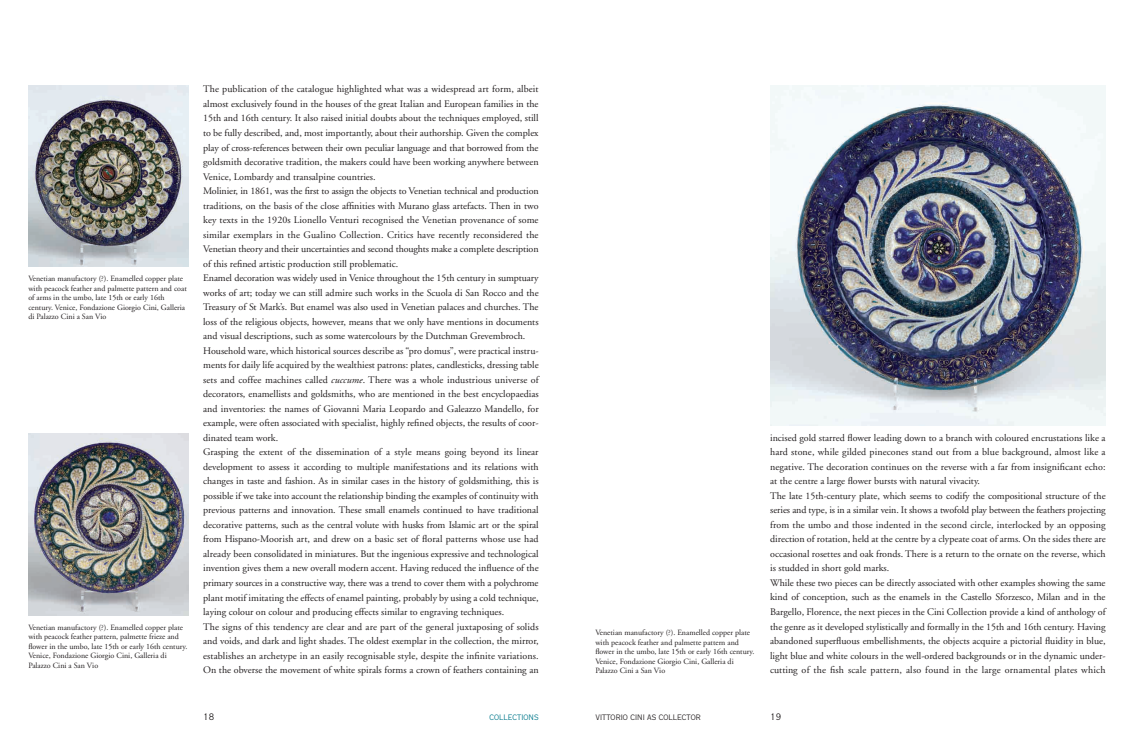
<style>
.page{position:relative;width:1134px;height:752px;background:#fff}
.page>*{position:absolute;margin:0;border:0;box-sizing:border-box;transform-origin:0 0}
.t1{font:10px/14.5px "Adobe Garamond";color:#231f20}
.t2{font:9px "Copperplate Gothic Std 29 AB";color:#231f20}
.t3{font:8px/9.5px "Adobe Garamond";color:#231f20}
.t4{font:7.5px "Copperplate Gothic Std 29 AB";letter-spacing:.01em;color:#231f20}
.t5{font:7.5px "Copperplate Gothic Std 29 AB";letter-spacing:.01em;color:#00788b}
.s1{font-style:italic}
</style>
<div class="page">
<img style="left:28px;top:433px;width:161px;height:181px">
<img style="left:28px;top:85px;width:161px;height:181px">
<img style="left:770px;top:85px;width:336px;height:340px">
<p class="t1" style="left:203px;top:82px;width:337px">The publication of the catalogue highlighted what was a widespread art form, albeit almost exclusively found in the houses of the great Italian and European families in the 15th and 16th century. It also raised initial doubts about the techniques employed, still to be fully described, and, most importantly, about their authorship. Given the complex play of cross-references between their own peculiar language and that borrowed from the goldsmith decorative tradition, the makers could have been working anywhere between Venice, Lombardy and transalpine countries.<br>Molinier, in 1861, was the first to assign the objects to Venetian technical and production traditions, on the basis of the close affinities with Murano glass artefacts. Then in two key texts in the 1920s Lionello Venturi recognised the Venetian provenance of some similar exemplars in the Gualino Collection. Critics have recently reconsidered the Venetian theory and their uncertainties and second thoughts make a complete description of this refined artistic production still problematic.<br>Enamel decoration was widely used in Venice throughout the 15th century in sumptuary works of art; today we can still admire such works in the Scuola di San Rocco and the Treasury of St Mark’s. But enamel was also used in Venetian palaces and churches. The loss of the religious objects, however, means that we only have mentions in documents and visual descriptions, such as some watercolours by the Dutchman Grevembroch.<br>Household ware, which historical sources describe as “pro domus”, were practical instru&shy;ments for daily life acquired by the wealthiest patrons: plates, candlesticks, dressing table sets and coffee machines called <span class="s1">cuccume</span>. There was a whole industrious universe of decorators, enamellists and goldsmiths, who are mentioned in the best encyclopaedias and inventories: the names of Giovanni Maria Leopardo and Galeazzo Mandello, for example, were often associated with specialist, highly refined objects, the results of coor&shy;dinated team work.<br>Grasping the extent of the dissemination of a style means going beyond its linear development to assess it according to multiple manifestations and its relations with changes in taste and fashion. As in similar cases in the history of goldsmithing, this is possible if we take into account the relationship binding the examples of continuity with previous patterns and innovation. These small enamels continued to have traditional decorative patterns, such as the central volute with husks from Islamic art or the spiral from Hispano-Moorish art, and drew on a basic set of floral patterns whose use had already been consolidated in miniatures. But the ingenious expressive and technological invention gives them a new overall modern accent. Having reduced the influence of the primary sources in a constructive way, there was a trend to cover them with a polychrome plant motif imitating the effects of enamel painting, probably by using a cold technique, laying colour on colour and producing effects similar to engraving techniques.<br>The signs of this tendency are clear and are part of the general juxtaposing of solids and voids, and dark and light shades. The oldest exemplar in the collection, the mirror, establishes an archetype in an easily recognisable style, despite the infinite variations.<br>On the obverse the movement of white spirals forms a crown of feathers containing an</p>
<p class="t5" style="left:489px;top:712px;width:51px">COLLECTIONS</p>
<p class="t4" style="left:595px;top:712px;width:107px">VITTORIO CINI AS COLLECTOR</p>
<p class="t3" style="left:28px;top:274px;width:160px">Venetian manufactory (?). Enamelled copper plate with peacock feather and palmette pattern and coat of arms in the umbo, late 15th or early 16th century. Venice, Fondazione Giorgio Cini, Galleria di Palazzo Cini a San Vio</p>
<p class="t1" style="left:770px;top:430px;width:337px">incised gold starred flower leading down to a branch with coloured encrustations like a hard stone, while gilded pinecones stand out from a blue background, almost like a negative. The decoration continues on the reverse with a far from insignificant echo: at the centre a large flower bursts with natural vivacity.<br>The late 15th-century plate, which seems to codify the compositional structure of the series and type, is in a similar vein. It shows a twofold play between the feathers projecting from the umbo and those indented in the second circle, interlocked by an opposing direction of rotation, held at the centre by a clypeate coat of arms. On the sides there are occasional rosettes and oak fronds. There is a return to the ornate on the reverse, which is studded in short gold marks.<br>While these two pieces can be directly associated with other examples showing the same kind of conception, such as the enamels in the Castello Sforzesco, Milan and in the Bargello, Florence, the next pieces in the Cini Collection provide a kind of anthology of the genre as it developed stylistically and formally in the 15th and 16th century. Having abandoned superfluous embellishments, the objects acquire a pictorial fluidity in blue, light blue and white colours in the well-ordered backgrounds or in the dynamic under&shy;cutting of the fish scale pattern, also found in the large ornamental plates which</p>
<p class="t3" style="left:28px;top:622px;width:161px">Venetian manufactory (?). Enamelled copper plate with peacock feather pattern, palmette frieze and flower in the umbo, late 15th or early 16th century.<br>Venice, Fondazione Giorgio Cini, Galleria di Palazzo Cini a San Vio</p>
<p class="t3" style="left:595px;top:627px;width:161px">Venetian manufactory (?). Enamelled copper plate with peacock feather and palmette pattern and flower in the umbo, late 15th or early 16th century.<br>Venice, Fondazione Giorgio Cini, Galleria di Palazzo Cini a San Vio</p>
<p class="t2" style="left:203px;top:711px;width:12px">18</p>
<p class="t2" style="left:770px;top:711px;width:12px">19</p>
</div>
